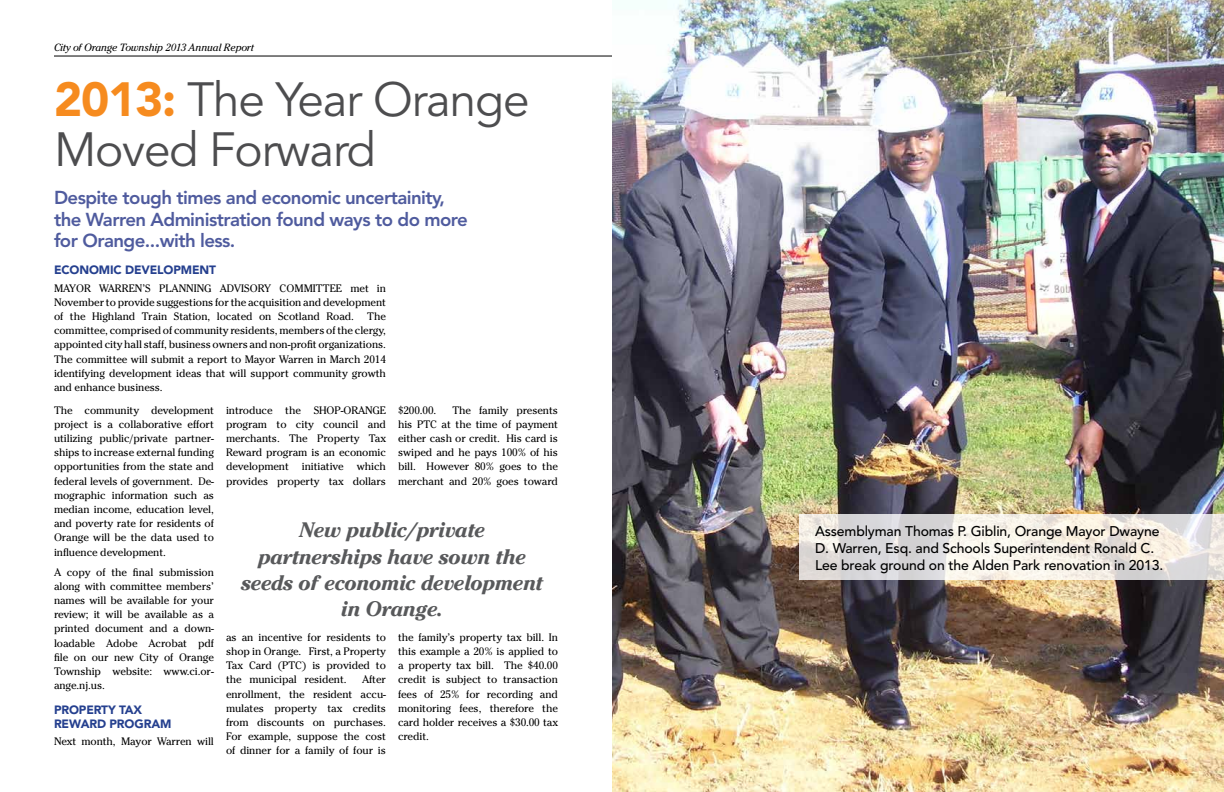
<style>
.page{position:relative;width:1224px;height:792px;background:#fff}
.page>*{position:absolute;margin:0;border:0;box-sizing:border-box;transform-origin:0 0}
.t1{font:47.6px/49.9px "Avenir";letter-spacing:-.025em;color:#4d4d4f}
.t2{font:22px/26.4px "Cheltenham Bld Itl";letter-spacing:-.01em;color:#58595b;text-align:center}
.t3{font:800 18.6px/21.3px "Avenir";letter-spacing:-.03em;color:#4f5b9e}
.t4{font:500 14px/16.8px "Avenir";letter-spacing:-.01em;color:#000}
.t5{font:900 12px/14.2px "Avenir";letter-spacing:-.01em;color:#25408f}
.t6{font:11px "Cheltenham Itl";color:#000}
.t7{font:10.8px/14.2px "Cheltenham";letter-spacing:-.01em;color:#000;text-align:justify}
.s1{font-weight:900;color:#f68b1f}
</style>
<div class="page">
<hr style="left:54px;top:56px;width:558px;height:1px;background:#000">
<img style="left:612px;top:0;width:612px;height:792px">
<svg style="left:799px;top:514px;width:425px;height:66px;background:#e9e5e0"></svg>
<p class="t6" style="left:54px;top:40px;width:201px">City of Orange Township 2013 Annual Report</p>
<h1 class="t1" style="left:54px;top:76px;width:477px"><span class="s1">2013:</span> The Year Orange<br>Moved Forward</h1>
<h3 class="t3" style="left:54px;top:187px;width:415px">Despite tough times and economic uncertainity, the Warren Administration found ways to do more for Orange...with less.</h3>
<p class="t5" style="left:54px;top:263px;width:164px">ECONOMIC DEVELOPMENT</p>
<p class="t7" style="left:54px;top:281px;width:334px">MAYOR WARREN’S PLANNING ADVISORY COMMITTEE met in November to provide suggestions for the acquisition and development of the Highland Train Station, located on Scotland Road. The committee, comprised of community residents, members of the clergy, appointed city hall staff, business owners and non-profit organizations.<br>The committee will submit a report to Mayor Warren in March 2014 identifying development ideas that will support community growth and enhance business.</p>
<p class="t7" style="left:54px;top:403px;width:162px">The community development project is a collaborative effort utilizing public/private partner&shy;ships to increase external funding opportunities from the state and federal levels of government. De&shy;mographic information such as median income, education level, and poverty rate for residents of Orange will be the data used to influence development.</p>
<p class="t7" style="left:54px;top:565px;width:162px">A copy of the final submission along with committee members’ names will be available for your review; it will be available as a printed document and a down&shy;loadable Adobe Acrobat pdf file on our new City of Orange Township website: www.ci.or&shy;ange.nj.us.</p>
<p class="t5" style="left:54px;top:703px;width:119px">PROPERTY TAX<br>REWARD PROGRAM</p>
<p class="t7" style="left:54px;top:734px;width:161px">Next month, Mayor Warren will</p>
<p class="t7" style="left:226px;top:403px;width:162px">introduce the SHOP-ORANGE program to city council and merchants. The Property Tax Reward program is an economic development initiative which provides property tax dollars</p>
<p class="t7" style="left:398px;top:403px;width:40px">$200.00.</p>
<p class="t7" style="left:398px;top:403px;width:162px;text-indent:54px">The family presents his PTC at the time of payment either cash or credit. His card is swiped and he pays 100% of his bill. However 80% goes to the merchant and 20% goes toward</p>
<h2 class="t2" style="left:241px;top:518px;width:303px">New public/private partnerships have sown the seeds of economic development in Orange.</h2>
<p class="t7" style="left:226px;top:630px;width:162px">as an incentive for residents to shop in Orange. First, a Property Tax Card (PTC) is provided to the municipal resident.</p>
<p class="t7" style="left:226px;top:672px;width:162px;text-indent:136px">After enrollment, the resident accu&shy;mulates property tax credits from discounts on purchases.<br>For example, suppose the cost of dinner for a family of four is</p>
<p class="t7" style="left:398px;top:630px;width:162px">the family’s property tax bill. In this example a 20% is applied to a property tax bill. The $40.00 credit is subject to transaction fees of 25% for recording and monitoring fees, therefore the card holder receives a $30.00 tax credit.</p>
<p class="t4" style="left:815px;top:523px;width:350px">Assemblyman Thomas P. Giblin, Orange Mayor Dwayne<br>D. Warren, Esq. and Schools Superintendent Ronald C.<br>Lee break ground on the Alden Park renovation in 2013.</p>
</div>
